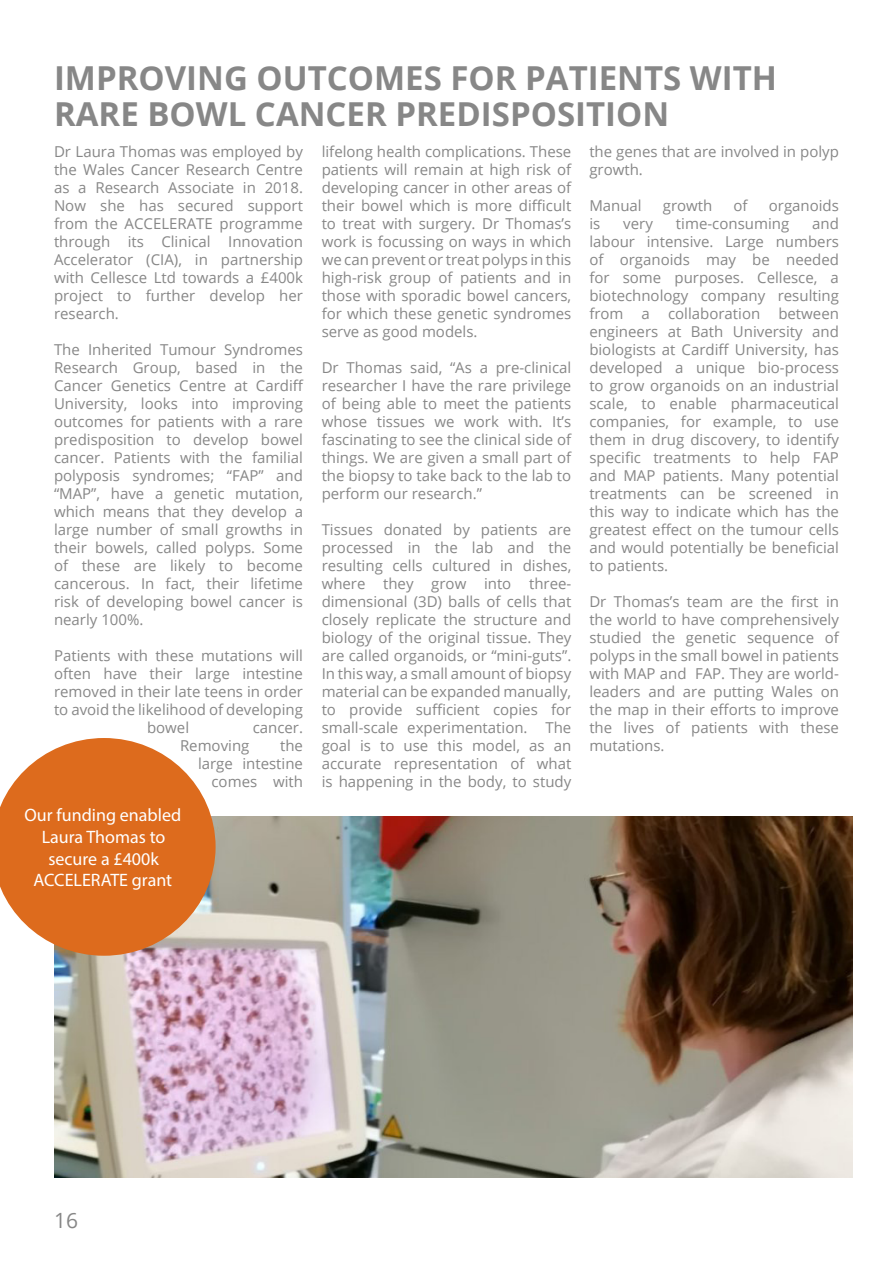
<style>
.page{position:relative;width:893px;height:1263px;background:#fff}
.page>*{position:absolute;margin:0;border:0;box-sizing:border-box;transform-origin:0 0}
.t1{font:700 33px/36px "Open Sans";color:#878787}
.t2{font:21px "Open Sans";color:#878787}
.Booklet_grey_text{font:18px/21.6px "Myriad Pro";color:#fff;text-align:center}
.Booklet_grey_text-2{font:15px/18px "Open Sans";color:#878787;text-align:justify}
</style>
<div class="page">
<img style="left:54px;top:816px;width:799px;height:362px">
<svg style="left:0;top:738px;width:216px;height:218px;background:#e08445"></svg>
<p class="t1" style="left:54px;top:59px;width:725px">IMPROVING OUTCOMES FOR PATIENTS WITH<br>RARE BOWL CANCER PREDISPOSITION</p>
<p class="Booklet_grey_text-2" style="left:322px;top:142px;width:251px">lifelong health complications. These patients will remain at high risk of developing cancer in other areas of their bowel which is more difficult to treat with surgery. Dr Thomas’s work is focussing on ways in which we can prevent or treat polyps in this high-risk group of patients and in those with sporadic bowel cancers, for which these genetic syndromes serve as good models.</p>
<p class="Booklet_grey_text-2" style="left:322px;top:358px;width:251px">Dr Thomas said, “As a pre-clinical researcher I have the rare privilege of being able to meet the patients whose tissues we work with. It’s fascinating to see the clinical side of things. We are given a small part of the biopsy to take back to the lab to perform our research.”</p>
<p class="Booklet_grey_text-2" style="left:322px;top:520px;width:251px">Tissues donated by patients are processed in the lab and the resulting cells cultured in dishes, where they grow into three&shy;dimensional (3D) balls of cells that closely replicate the structure and biology of the original tissue. They are called organoids, or “mini-guts”.<br>In this way, a small amount of biopsy material can be expanded manually, to provide sufficient copies for small-scale experimentation. The goal is to use this model, as an accurate representation of what is happening in the body, to study</p>
<p class="Booklet_grey_text-2" style="left:54px;top:142px;width:251px">Dr Laura Thomas was employed by the Wales Cancer Research Centre as a Research Associate in 2018.<br>Now she has secured support from the ACCELERATE programme through its Clinical Innovation Accelerator (CIA), in partnership with Cellesce Ltd towards a £400k project to further develop her research.</p>
<p class="Booklet_grey_text-2" style="left:54px;top:340px;width:251px">The Inherited Tumour Syndromes Research Group, based in the Cancer Genetics Centre at Cardiff University, looks into improving outcomes for patients with a rare predisposition to develop bowel cancer. Patients with the familial polyposis syndromes; “FAP” and “MAP”, have a genetic mutation, which means that they develop a large number of small growths in their bowels, called polyps. Some of these are likely to become cancerous. In fact, their lifetime risk of developing bowel cancer is nearly 100%.</p>
<p class="Booklet_grey_text-2" style="left:54px;top:646px;width:251px">Patients with these mutations will</p>
<p class="Booklet_grey_text-2" style="left:54px;top:664px;width:251px">often have their large intestine</p>
<p class="Booklet_grey_text-2" style="left:54px;top:682px;width:251px">removed in their late teens in order</p>
<p class="Booklet_grey_text-2" style="left:54px;top:700px;width:251px">to avoid the likelihood of developing</p>
<p class="Booklet_grey_text-2" style="left:147px;top:718px;width:44px">bowel</p>
<p class="Booklet_grey_text-2" style="left:253px;top:718px;width:52px">cancer.</p>
<p class="Booklet_grey_text-2" style="left:180px;top:736px;width:71px">Removing</p>
<p class="Booklet_grey_text-2" style="left:589px;top:142px;width:251px">the genes that are involved in polyp growth.</p>
<p class="Booklet_grey_text-2" style="left:589px;top:196px;width:54px">Manual</p>
<p class="Booklet_grey_text-2" style="left:663px;top:196px;width:51px">growth</p>
<p class="Booklet_grey_text-2" style="left:734px;top:196px;width:16px">of</p>
<p class="Booklet_grey_text-2" style="left:769px;top:196px;width:72px">organoids</p>
<p class="Booklet_grey_text-2" style="left:589px;top:214px;width:12px">is</p>
<p class="Booklet_grey_text-2" style="left:623px;top:214px;width:31px">very</p>
<p class="Booklet_grey_text-2" style="left:676px;top:214px;width:115px">time-consuming</p>
<p class="Booklet_grey_text-2" style="left:589px;top:214px;width:251px;text-indent:223px">and labour intensive. Large numbers of organoids may be needed for some purposes. Cellesce, a biotechnology company resulting from a collaboration between engineers at Bath University and biologists at Cardiff University, has developed a unique bio-process to grow organoids on an industrial scale, to enable pharmaceutical companies, for example, to use them in drug discovery, to identify specific treatments to help FAP and MAP patients. Many potential treatments can be screened in this way to indicate which has the greatest effect on the tumour cells and would potentially be beneficial to patients.</p>
<p class="Booklet_grey_text-2" style="left:589px;top:592px;width:251px">Dr Thomas’s team are the first in the world to have comprehensively studied the genetic sequence of polyps in the small bowel in patients with MAP and FAP. They are world&shy;leaders and are putting Wales on the map in their efforts to improve the lives of patients with these mutations.</p>
<p class="Booklet_grey_text-2" style="left:198px;top:736px;width:107px;text-align:right">the<br>large intestine comes with</p>
<p class="Booklet_grey_text" style="left:24px;top:804px;width:158px">Our funding enabled<br>Laura Thomas to secure a £400k<br>ACCELERATE grant</p>
<h2 class="t2" style="left:54px;top:1206px;width:26px">16</h2>
</div>
